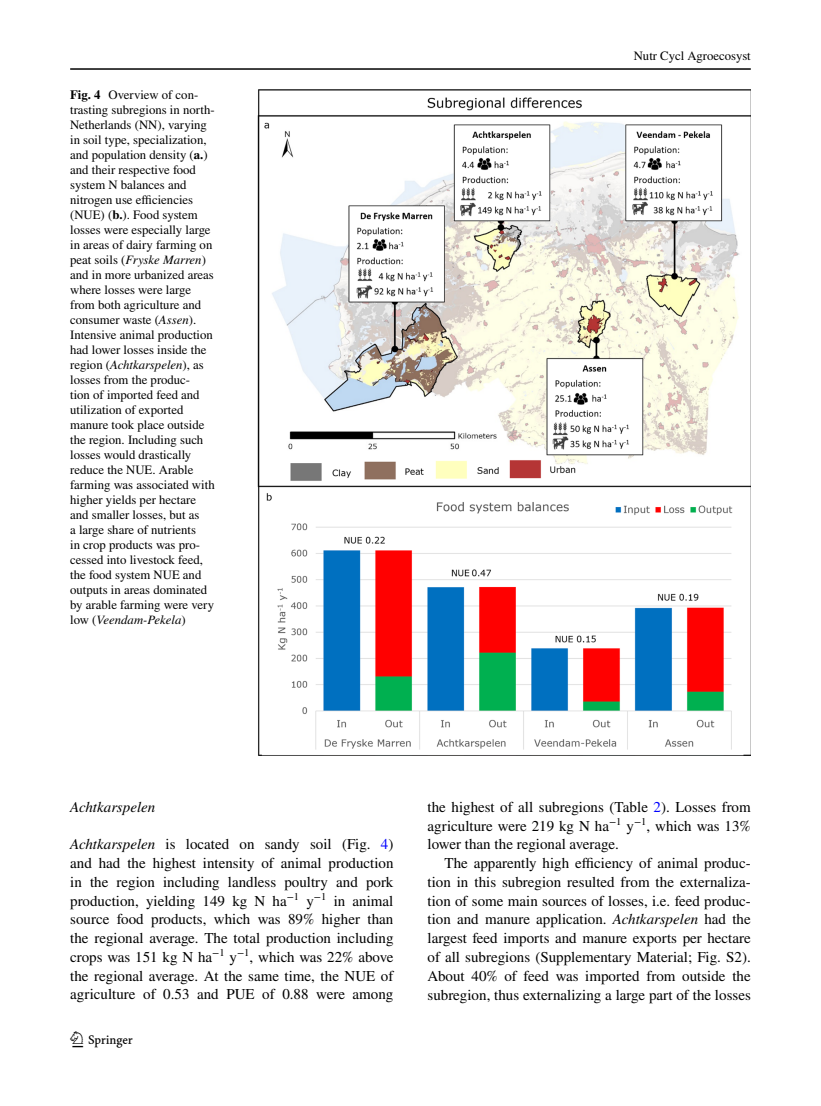
<style>
.page{position:relative;width:821px;height:1106px;background:#fff}
.page>*{position:absolute;margin:0;border:0;box-sizing:border-box;transform-origin:0 0}
.t1{font:22.5px "Springnew Regular 2";color:#000}
.t2{font:15px/18.8px "STIX";color:#000;text-align:justify}
.t3{font:italic 15px "STIX";color:#000}
.t4{font:12.75px/15px "STIX";color:#000}
.s1{font-weight:700}
.s2{font-style:italic}
.s3{color:#00f}
</style>
<div class="page">
<hr style="left:70px;top:68px;width:680px;height:2px;background:#000">
<img style="left:257px;top:89px;width:493px;height:666px">
<p class="t4" style="left:70px;top:88px;width:146px"><span class="s1">Fig. 4</span> Overview of con&shy;trasting subregions in north-<br>Netherlands (NN), varying in soil type, specialization, and population density (<span class="s1">a.</span>) and their respective food system N balances and nitrogen use efficiencies (NUE) (<span class="s1">b.</span>). Food system losses were especially large in areas of dairy farming on peat soils (<span class="s2">Fryske Marren</span>) and in more urbanized areas where losses were large from both agriculture and consumer waste (<span class="s2">Assen</span>).<br>Intensive animal production had lower losses inside the region (<span class="s2">Achtkarspelen</span>), as losses from the produc-<br>tion of imported feed and utilization of exported manure took place outside the region. Including such losses would drastically reduce the NUE. Arable farming was associated with higher yields per hectare and smaller losses, but as<br>a large share of nutrients<br>in crop products was pro&shy;cessed into livestock feed, the food system NUE and outputs in areas dominated by arable farming were very low (<span class="s2">Veendam-Pekela</span>)</p>
<p class="t4" style="left:634px;top:49px;width:118px">Nutr Cycl Agroecosyst</p>
<p class="t3" style="left:70px;top:796px;width:87px">Achtkarspelen</p>
<p class="t2" style="left:70px;top:836px;width:325px"><span class="s2">Achtkarspelen</span> is located on sandy soil (Fig. <span class="s3">4</span>) and had the highest intensity of animal production in the region including landless poultry and pork production, yielding 149 kg N ha<sup>−1</sup> y<sup>−1</sup> in animal source food products, which was 89% higher than the regional average. The total production including crops was 151 kg N ha<sup>−1</sup> y<sup>−1</sup>, which was 22% above the regional average. At the same time, the NUE of agriculture of 0.53 and PUE of 0.88 were among</p>
<h1 class="t1" style="left:72px;top:1031px;width:62px">1 3</h1>
<p class="t2" style="left:427px;top:798px;width:325px">the highest of all subregions (Table <span class="s3">2</span>). Losses from agriculture were 219 kg N ha<sup>−1</sup> y<sup>−1</sup>, which was 13% lower than the regional average.</p>
<p class="t2" style="left:427px;top:854px;width:325px;text-indent:17px">The apparently high efficiency of animal produc&shy;tion in this subregion resulted from the externaliza&shy;tion of some main sources of losses, i.e. feed produc&shy;tion and manure application. <span class="s2">Achtkarspelen</span> had the largest feed imports and manure exports per hectare of all subregions (Supplementary Material; Fig. S2).<br>About 40% of feed was imported from outside the subregion, thus externalizing a large part of the losses</p>
</div>
